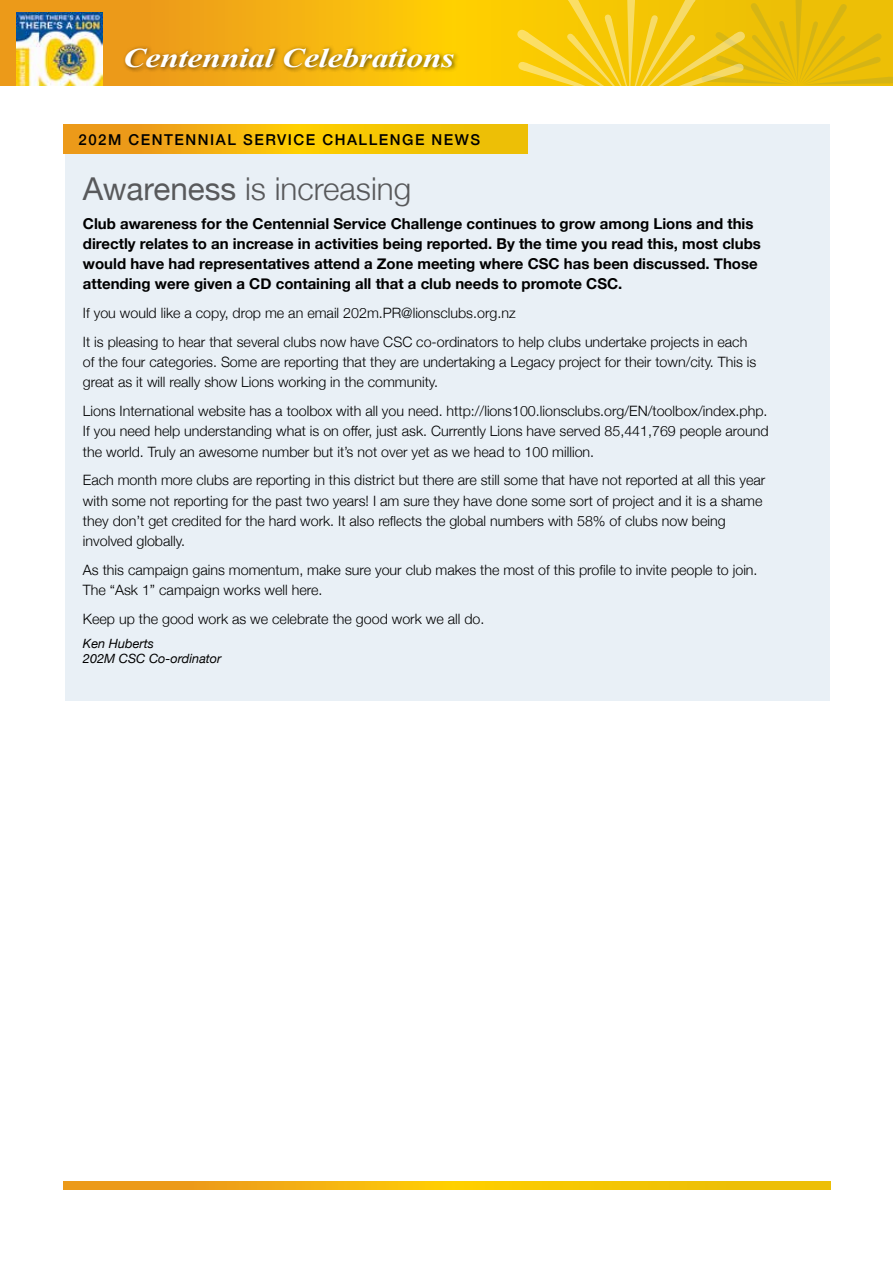
<style>
.page{position:relative;width:893px;height:1263px;background:#fff}
.page>*{position:absolute;margin:0;border:0;box-sizing:border-box;transform-origin:0 0}
.t1{font:300 31.5px "Helvetica Neue";color:#58595b}
.t2{font:italic 700 27px "Times New Roman";letter-spacing:-.01em;color:#fff;scale:1.25 1}
.t3{font:700 15px/20.2px "Helvetica Neue";color:#000}
.t4{font:500 15px "Helvetica Neue";letter-spacing:.1em;color:#000}
.t5{font:300 14.25px/20.2px "Helvetica Neue";color:#000}
.t6{font:italic 12.75px/15.3px "Helvetica Neue";color:#000}
.s1{font-weight:400}
</style>
<div class="page">
<svg style="left:0;top:0;width:498px;height:85px;background:#f4b210"></svg>
<img style="left:17px;top:12px;width:85px;height:73px">
<div style="left:123px;top:45px;width:337px;height:28px;background:#000;opacity:.55"></div>
<svg style="left:498px;top:0;width:395px;height:86px;background:#f0c512"></svg>
<svg style="left:64px;top:1181px;width:767px;height:9px;background:#f2b80b"></svg>
<div style="left:65px;top:124px;width:764px;height:576px;background:#e9f0f6"></div>
<svg style="left:64px;top:124px;width:463px;height:29px;background:#f2b80b"></svg>
<h2 class="t2" style="left:123px;top:39px;width:266px">Centennial Celebrations</h2>
<p class="t4" style="left:79px;top:127px;width:403px">202M CENTENNIAL SERVICE CHALLENGE NEWS</p>
<h1 class="t1" style="left:83px;top:163px;width:330px"><span class="s1">Awareness</span> is increasing</h1>
<p class="t3" style="left:83px;top:214px;width:679px">Club awareness for the Centennial Service Challenge continues to grow among Lions and this directly relates to an increase in activities being reported. By the time you read this, most clubs would have had representatives attend a Zone meeting where CSC has been discussed. Those attending were given a CD containing all that a club needs to promote CSC.</p>
<p class="t5" style="left:83px;top:298px;width:666px;line-height:28.8px">If you would like a copy, drop me an email 202m.PR@lionsclubs.org.nz<br>It is pleasing to hear that several clubs now have CSC co-ordinators to help clubs undertake projects in each</p>
<p class="t5" style="left:83px;top:351px;width:675px">of the four categories. Some are reporting that they are undertaking a Legacy project for their town/city. This is great as it will really show Lions working in the community.</p>
<p class="t5" style="left:83px;top:400px;width:687px;text-align:justify">Lions International website has a toolbox with all you need. http://lions100.lionsclubs.org/EN/toolbox/index.php.<br>If you need help understanding what is on offer, just ask. Currently Lions have served 85,441,769 people around the world. Truly an awesome number but it’s not over yet as we head to 100 million.</p>
<p class="t5" style="left:83px;top:469px;width:684px">Each month more clubs are reporting in this district but there are still some that have not reported at all this year with some not reporting for the past two years! I am sure they have done some sort of project and it is a shame they don’t get credited for the hard work. It also reflects the global numbers with 58% of clubs now being involved globally.</p>
<p class="t5" style="left:83px;top:559px;width:676px">As this campaign gains momentum, make sure your club makes the most of this profile to invite people to join.<br>The “Ask 1” campaign works well here.</p>
<p class="t5" style="left:83px;top:608px;width:403px">Keep up the good work as we celebrate the good work we all do.</p>
<p class="t6" style="left:83px;top:636px;width:140px">Ken Huberts<br>202M CSC Co-ordinator</p>
</div>
